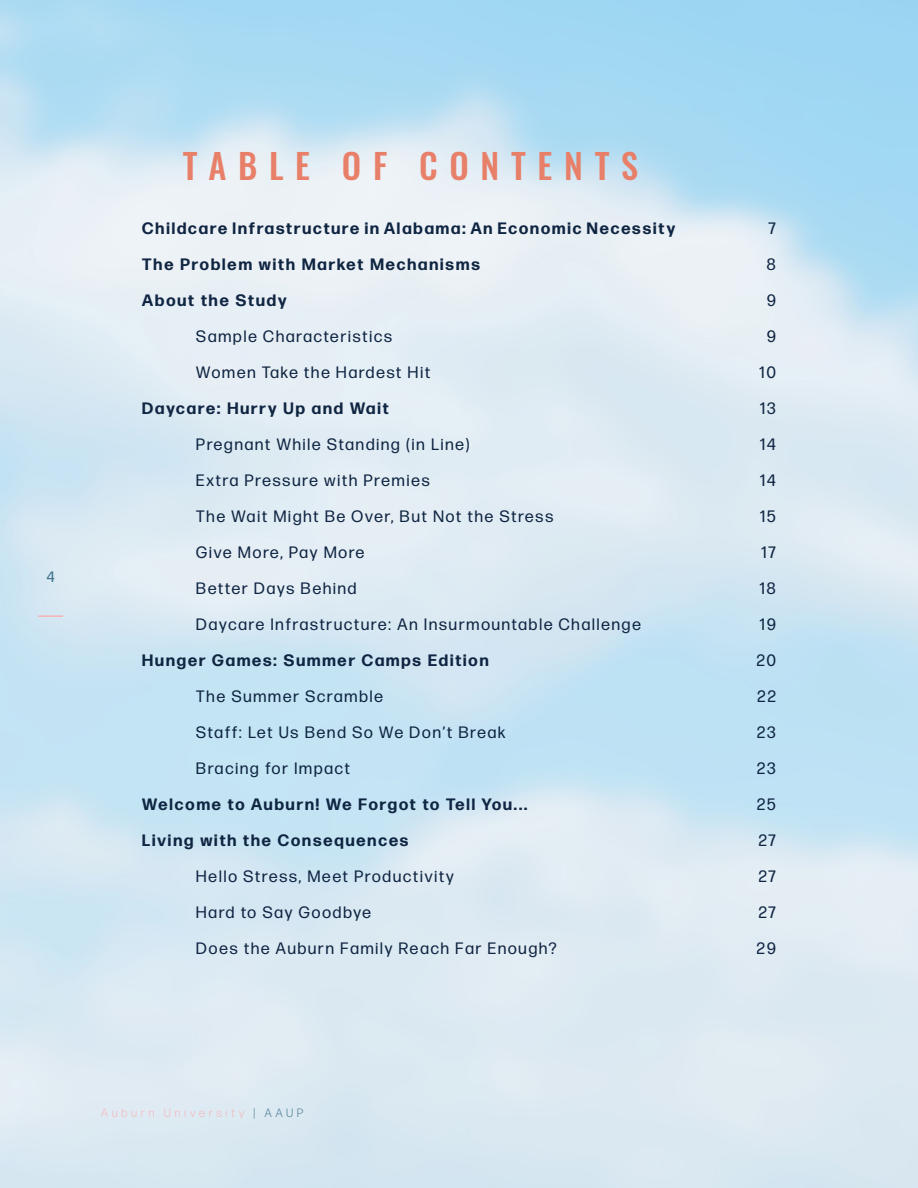
<style>
.page{position:relative;width:918px;height:1188px;background:#fff}
.page>*{position:absolute;margin:0;border:0;box-sizing:border-box;transform-origin:0 0}
.t1{font:500 34.5px "Oswald";letter-spacing:.34em;color:#e87f69}
.t2{font:16.5px/36px "Forma DJR Display";letter-spacing:.12em;color:#0f2542}
.t3{font:700 16.5px/36px "Forma DJR Display";letter-spacing:.12em;color:#0f2542}
.t4{font:16.5px/36px "Forma DJR Display";letter-spacing:.22em;color:#0f2542;text-align:right}
.t5{font:15px "Forma DJR Display";color:#3e7088}
.t6{font:300 12px "Forma DJR Display";letter-spacing:.34em;color:#f8b2b4}
.s1{color:#3e7088}
</style>
<div class="page">
<hr style="left:38px;top:615px;width:25px;height:2px;background:#f8b2b4">
<p class="t5" style="left:47px;top:568px;width:9px">4</p>
<h1 class="t1" style="left:183px;top:135px;width:457px">TABLE OF CONTENTS</h1>
<p class="t3" style="left:142px;top:210px;width:534px">Childcare Infrastructure in Alabama: An Economic Necessity<br>The Problem with Market Mechanisms<br>About the Study</p>
<p class="t2" style="left:196px;top:318px;width:235px">Sample Characteristics<br>Women Take the Hardest Hit</p>
<p class="t3" style="left:142px;top:390px;width:248px">Daycare: Hurry Up and Wait</p>
<p class="t2" style="left:196px;top:426px;width:446px">Pregnant While Standing (in Line)<br>Extra Pressure with Premies<br>The Wait Might Be Over, But Not the Stress<br>Give More, Pay More<br>Better Days Behind<br>Daycare Infrastructure: An Insurmountable Challenge</p>
<p class="t3" style="left:142px;top:642px;width:348px">Hunger Games: Summer Camps Edition</p>
<p class="t2" style="left:196px;top:678px;width:311px">The Summer Scramble<br>Staff: Let Us Bend So We Don’t Break<br>Bracing for Impact</p>
<p class="t3" style="left:142px;top:786px;width:386px">Welcome to Auburn! We Forgot to Tell You...<br>Living with the Consequences</p>
<p class="t2" style="left:196px;top:858px;width:362px">Hello Stress, Meet Productivity<br>Hard to Say Goodbye<br>Does the Auburn Family Reach Far Enough?</p>
<p class="t6" style="left:101px;top:1106px;width:203px">Auburn University <span class="s1">| AAUP</span></p>
<p class="t4" style="left:757px;top:210px;width:21px">7<br>8<br>9<br>9<br>10<br>13<br>14<br>14<br>15<br>17<br>18<br>19<br>20<br>22<br>23<br>23<br>25<br>27<br>27<br>27<br>29</p>
</div>
